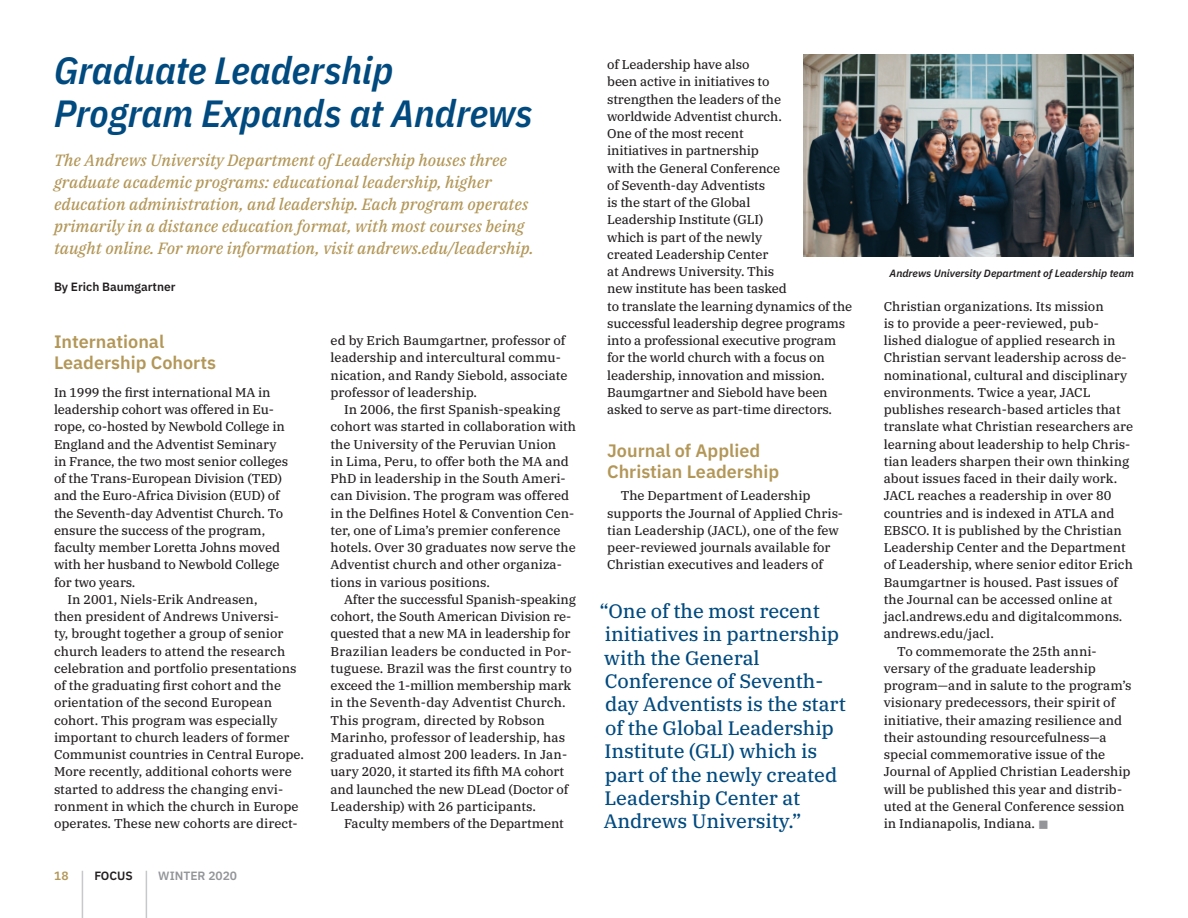
<style>
.page{position:relative;width:1188px;height:918px;background:#fff}
.page>*{position:absolute;margin:0;border:0;box-sizing:border-box;transform-origin:0 0}
.heading_2{font:italic 600 37.95px/42.9px "IBM Plex Sans Cond";color:#004a7f}
.pull_quote_1{font:19.5px/23.4px "IBM Plex Serif Text";letter-spacing:-.005em;color:#004a7f}
.Subhead_1{font:600 18px/21px "IBM Plex Sans";color:#b39758}
.t1{font:italic 16.35px/22px "IBM Plex Serif Text";color:#b39758}
.t2{font:12.75px/17.2px "IBM Plex Serif Text";color:#231f20}
.author_1{font:600 12px "IBM Plex Sans";color:#231f20}
.t3{font:600 12px "IBM Plex Sans";color:#939598}
.t4{font:600 12px "IBM Plex Sans";color:#b39758}
.caption_2{font:italic 600 10.5px "IBM Plex Sans";color:#231f20}
.s1{color:#939598}
</style>
<div class="page">
<hr style="left:82px;top:871px;width:1px;height:47px;background:#c7c8ca">
<hr style="left:146px;top:871px;width:1px;height:47px;background:#c7c8ca">
<img style="left:803px;top:54px;width:331px;height:202px">
<p class="heading_2" style="left:54px;top:46px;width:480px">Graduate Leadership<br>Program Expands at Andrews</p>
<p class="t1" style="left:54px;top:148px;width:481px">The Andrews University Department of Leadership houses three graduate academic programs: educational leadership, higher education administration, and leadership. Each program operates primarily in a distance education format, with most courses being taught online. For more information, visit andrews.edu/leadership.</p>
<p class="author_1" style="left:54px;top:277px;width:123px">By Erich Baumgartner</p>
<p class="Subhead_1" style="left:54px;top:329px;width:164px">International<br>Leadership Cohorts</p>
<p class="t2" style="left:54px;top:383px;width:236px">In 1999 the first international MA in leadership cohort was offered in Eu&shy;rope, co-hosted by Newbold College in England and the Adventist Seminary in France, the two most senior colleges of the Trans-European Division (TED) and the Euro-Africa Division (EUD) of the Seventh-day Adventist Church. To ensure the success of the program, faculty member Loretta Johns moved with her husband to Newbold College for two years.</p>
<p class="t2" style="left:54px;top:590px;width:251px;text-indent:14px">In 2001, Niels-Erik Andreasen,<br>then president of Andrews Universi-<br>ty, brought together a group of senior church leaders to attend the research celebration and portfolio presentations of the graduating first cohort and the orientation of the second European cohort. This program was especially important to church leaders of former Communist countries in Central Europe.<br>More recently, additional cohorts were started to address the changing envi&shy;ronment in which the church in Europe operates. These new cohorts are direct-</p>
<p class="t4" style="left:54px;top:866px;width:16px">18</p>
<p class="author_1" style="left:94px;top:866px;width:40px">FOCUS</p>
<p class="t3" style="left:158px;top:866px;width:80px">WINTER 2020</p>
<p class="t2" style="left:331px;top:331px;width:239px">ed by Erich Baumgartner, professor of leadership and intercultural commu&shy;nication, and Randy Siebold, associate professor of leadership.</p>
<p class="t2" style="left:331px;top:400px;width:247px;text-indent:14px">In 2006, the first Spanish-speaking cohort was started in collaboration with the University of the Peruvian Union<br>in Lima, Peru, to offer both the MA and PhD in leadership in the South Ameri&shy;can Division. The program was offered in the Delfines Hotel &amp; Convention Cen&shy;ter, one of Lima’s premier conference hotels. Over 30 graduates now serve the Adventist church and other organiza&shy;tions in various positions.</p>
<p class="t2" style="left:331px;top:590px;width:247px;text-indent:14px">After the successful Spanish-speaking cohort, the South American Division re&shy;quested that a new MA in leadership for Brazilian leaders be conducted in Por&shy;tuguese. Brazil was the first country to exceed the 1-million membership mark in the Seventh-day Adventist Church.<br>This program, directed by Robson Marinho, professor of leadership, has graduated almost 200 leaders. In Jan&shy;uary 2020, it started its fifth MA cohort and launched the new DLead (Doctor of Leadership) with 26 participants.</p>
<p class="t2" style="left:344px;top:814px;width:221px">Faculty members of the Department</p>
<p class="t2" style="left:607px;top:55px;width:247px">of Leadership have also<br>been active in initiatives to<br>strengthen the leaders of the<br>worldwide Adventist church.<br>One of the most recent<br>initiatives in partnership<br>with the General Conference<br>of Seventh-day Adventists<br>is the start of the Global<br>Leadership Institute (GLI)<br>which is part of the newly<br>created Leadership Center<br>at Andrews University. This<br>new institute has been tasked<br>to translate the learning dynamics of the successful leadership degree programs into a professional executive program for the world church with a focus on leadership, innovation and mission.<br>Baumgartner and Siebold have been asked to serve as part-time directors.</p>
<p class="Subhead_1" style="left:607px;top:438px;width:174px">Journal of Applied<br>Christian Leadership</p>
<p class="t2" style="left:607px;top:486px;width:237px;text-indent:14px">The Department of Leadership supports the Journal of Applied Chris&shy;tian Leadership (JACL), one of the few peer-reviewed journals available for Christian executives and leaders of</p>
<p class="pull_quote_1" style="left:600px;top:598px;width:248px">“One of the most recent initiatives in partnership with the General<br>Conference of Seventh&shy;day Adventists is the start of the Global Leadership<br>Institute (GLI) which is part of the newly created<br>Leadership Center at<br>Andrews University.”</p>
<p class="caption_2" style="left:890px;top:265px;width:246px">Andrews University Department of Leadership team</p>
<p class="t2" style="left:884px;top:296px;width:251px">Christian organizations. Its mission<br>is to provide a peer-reviewed, pub&shy;lished dialogue of applied research in Christian servant leadership across de&shy;nominational, cultural and disciplinary environments. Twice a year, JACL publishes research-based articles that translate what Christian researchers are learning about leadership to help Chris&shy;tian leaders sharpen their own thinking about issues faced in their daily work.<br>JACL reaches a readership in over 80 countries and is indexed in ATLA and EBSCO. It is published by the Christian Leadership Center and the Department of Leadership, where senior editor Erich Baumgartner is housed. Past issues of the Journal can be accessed online at jacl.andrews.edu and digitalcommons. andrews.edu/jacl.</p>
<p class="t2" style="left:884px;top:641px;width:249px;text-indent:14px">To commemorate the 25th anni&shy;versary of the graduate leadership program—and in salute to the program’s visionary predecessors, their spirit of initiative, their amazing resilience and their astounding resourcefulness—a special commemorative issue of the Journal of Applied Christian Leadership will be published this year and distrib&shy;uted at the General Conference session in Indianapolis, Indiana. <span class="s1">■</span></p>
</div>
